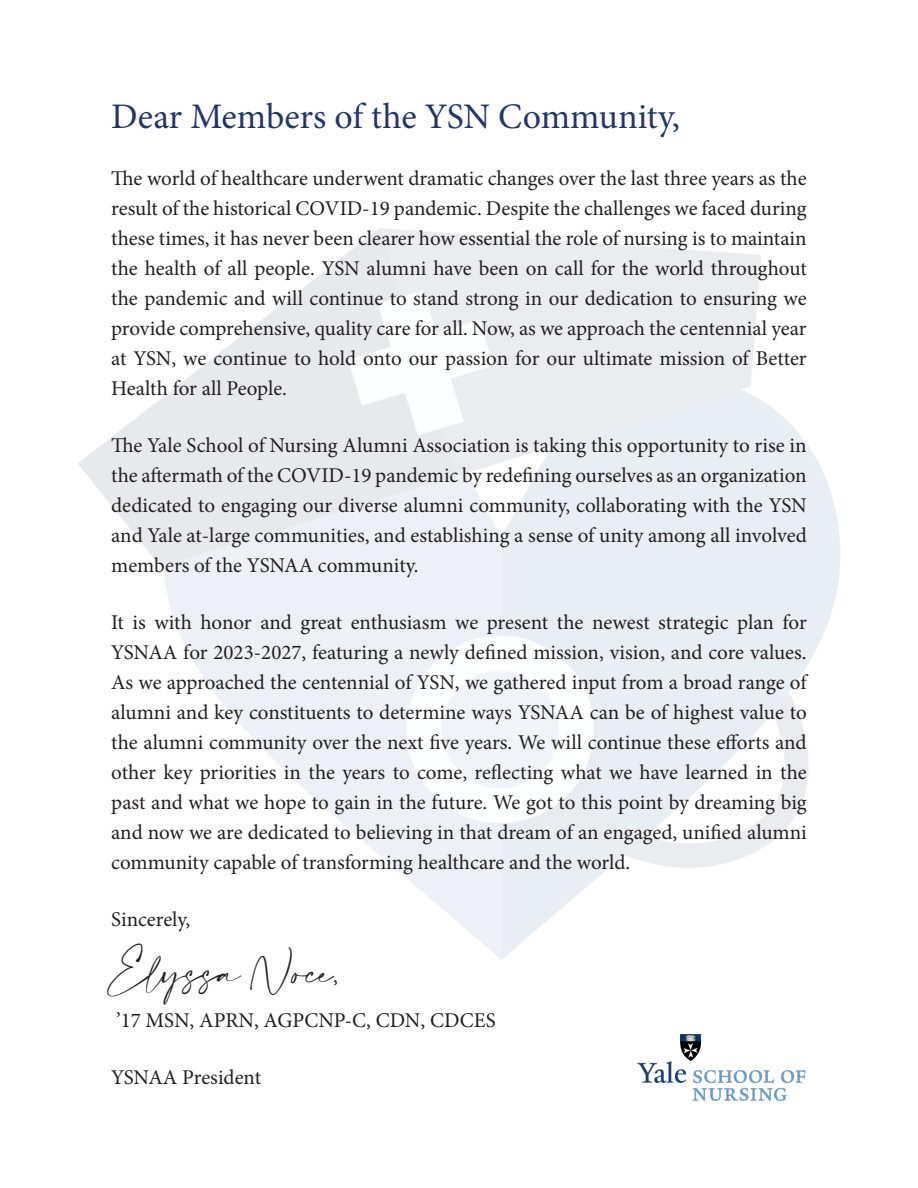
<style>
.page{position:relative;width:918px;height:1188px;background:#fff}
.page>*{position:absolute;margin:0;border:0;box-sizing:border-box;transform-origin:0 0}
.t1{font:36px "Minion Pro";color:#233668}
.t2{font:27px "Amalfi Coast";color:#231f20}
.t3{font:21px/30px "Minion Pro";letter-spacing:-.005em;color:#231f20;text-align:justify}
.s1{font-family:"Minion Pro";font-size:21px}
</style>
<div class="page">
<img style="left:638px;top:1035px;width:168px;height:65px">
<p class="t1" style="left:111px;top:93px;width:570px">Dear Members of the YSN Community,</p>
<p class="t3" style="left:111px;top:164px;width:697px">The world of healthcare underwent dramatic changes over the last three years as the result of the historical COVID-19 pandemic. Despite the challenges we faced during these times, it has never been clearer how essential the role of nursing is to maintain the health of all people. YSN alumni have been on call for the world throughout the pandemic and will continue to stand strong in our dedication to ensuring we provide comprehensive, quality care for all. Now, as we approach the centennial year at YSN, we continue to hold onto our passion for our ultimate mission of Better Health for all People.</p>
<p class="t3" style="left:111px;top:431px;width:697px">The Yale School of Nursing Alumni Association is taking this opportunity to rise in the aftermath of the COVID-19 pandemic by redefining ourselves as an organization dedicated to engaging our diverse alumni community, collaborating with the YSN and Yale at-large communities, and establishing a sense of unity among all involved members of the YSNAA community.</p>
<p class="t3" style="left:111px;top:608px;width:697px">It is with honor and great enthusiasm we present the newest strategic plan for YSNAA for 2023-2027, featuring a newly defined mission, vision, and core values.<br>As we approached the centennial of YSN, we gathered input from a broad range of alumni and key constituents to determine ways YSNAA can be of highest value to the alumni community over the next five years. We will continue these efforts and other key priorities in the years to come, reflecting what we have learned in the past and what we hope to gain in the future. We got to this point by dreaming big and now we are dedicated to believing in that dream of an engaged, unified alumni community capable of transforming healthcare and the world.</p>
<p class="t3" style="left:111px;top:905px;width:81px">Sincerely,</p>
<p class="t2" style="left:111px;top:958px;width:228px">Elyssa Noce<span class="s1">,</span></p>
<p class="t3" style="left:116px;top:1005px;width:381px">’17 MSN, APRN, AGPCNP-C, CDN, CDCES</p>
<p class="t3" style="left:111px;top:1062px;width:151px">YSNAA President</p>
</div>
